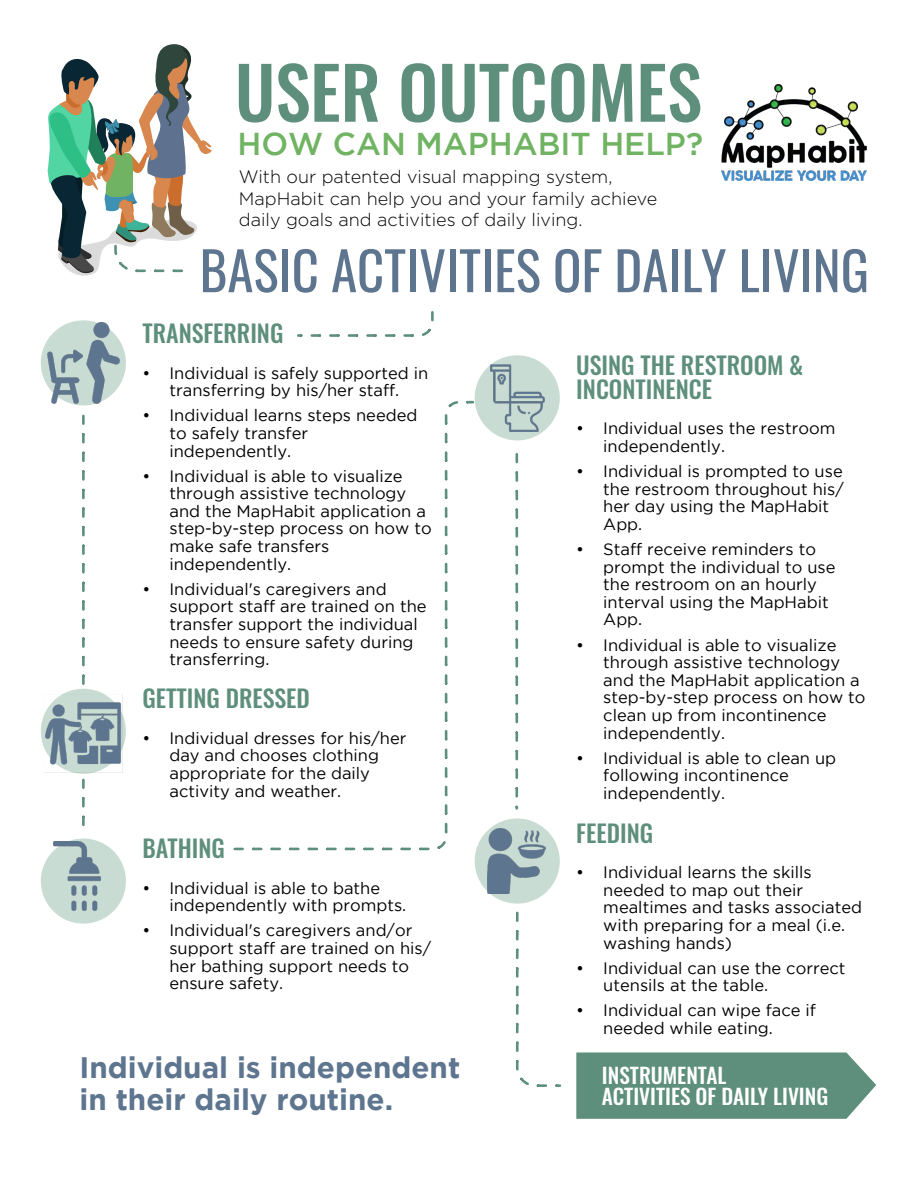
<style>
.page{position:relative;width:918px;height:1188px;background:#fff}
.page>*{position:absolute;margin:0;border:0;box-sizing:border-box;transform-origin:0 0}
.t1{font:500 71.4px "Oswald";color:#5e8f7c}
.t2{font:52.95px "Oswald";color:#5e758f}
.t3{font:500 31.5px "Gotham";color:#70b362}
.t4{font:700 29.55px/31.5px "Gotham";color:#5e758f}
.t5{font:500 24px/24px "Oswald";color:#5e8f7c}
.t6{font:500 21.3px/21.3px "Oswald";color:#fff}
.t7{font:300 18px/21.6px "Gotham";color:#000}
.t8{font:16.5px/17.5px "Gotham";color:#000}
</style>
<div class="page">
<img style="left:721px;top:84px;width:145px;height:97px">
<div style="left:41px;top:320px;width:85px;height:85px;background:#c9dcd4;border-radius:50%"></div>
<img style="left:47px;top:323px;width:72px;height:80px">
<div style="left:41px;top:689px;width:85px;height:85px;background:#c9dcd4;border-radius:50%"></div>
<img style="left:44px;top:694px;width:79px;height:79px">
<div style="left:41px;top:839px;width:85px;height:85px;background:#c9dcd4;border-radius:50%"></div>
<img style="left:54px;top:842px;width:47px;height:68px">
<div style="left:475px;top:818px;width:85px;height:86px;background:#c9dcd4;border-radius:50%"></div>
<img style="left:488px;top:829px;width:58px;height:65px">
<svg style="left:515px;top:911px;width:47px;height:176px"></svg>
<div style="left:475px;top:355px;width:85px;height:85px;background:#c9dcd4;border-radius:50%"></div>
<img style="left:490px;top:364px;width:54px;height:67px">
<svg style="left:47px;top:44px;width:165px;height:232px"></svg>
<svg style="left:297px;top:311px;width:137px;height:26px"></svg>
<svg style="left:82px;top:416px;width:3px;height:273px"></svg>
<svg style="left:82px;top:780px;width:3px;height:47px"></svg>
<svg style="left:515px;top:454px;width:3px;height:354px"></svg>
<svg style="left:233px;top:400px;width:243px;height:452px"></svg>
<svg style="left:576px;top:1052px;width:300px;height:67px;background:#679583"></svg>
<h1 class="t1" style="left:235px;top:37px;width:469px">USER OUTCOMES</h1>
<h1 class="t3" style="left:238px;top:132px;width:467px">HOW CAN MAPHABIT HELP?</h1>
<p class="t7" style="left:239px;top:167px;width:420px">With our patented visual mapping system,<br>MapHabit can help you and your family achieve daily goals and activities of daily living.</p>
<h2 class="t2" style="left:200px;top:229px;width:671px">BASIC ACTIVITIES OF DAILY LIVING</h2>
<h3 class="t5" style="left:142px;top:320px;width:143px">TRANSFERRING</h3>
<p class="t8" style="left:142px;top:365px;width:287px;text-align:center">• Individual is safely supported in transferring by his/her staff.</p>
<p class="t8" style="left:169px;top:408px;width:250px;text-indent:-27px">• Individual learns steps needed to safely transfer independently.</p>
<p class="t8" style="left:169px;top:468px;width:264px;text-indent:-27px">• Individual is able to visualize through assistive technology and the MapHabit application a step-by-step process on how to make safe transfers independently.</p>
<p class="t8" style="left:169px;top:581px;width:259px;text-indent:-27px">• Individual's caregivers and support staff are trained on the transfer support the individual needs to ensure safety during transferring.</p>
<h3 class="t5" style="left:142px;top:685px;width:169px">GETTING DRESSED</h3>
<p class="t8" style="left:169px;top:730px;width:239px;text-indent:-27px">• Individual dresses for his/her day and chooses clothing appropriate for the daily activity and weather.</p>
<h3 class="t5" style="left:142px;top:835px;width:84px">BATHING</h3>
<p class="t8" style="left:169px;top:880px;width:238px;text-indent:-27px">• Individual is able to bathe independently with prompts.</p>
<p class="t8" style="left:169px;top:923px;width:263px;text-indent:-27px">• Individual's caregivers and/or support staff are trained on his/ her bathing support needs to ensure safety.</p>
<h3 class="t5" style="left:576px;top:352px;width:229px">USING THE RESTROOM &amp;<br>INCONTINENCE</h3>
<p class="t8" style="left:603px;top:421px;width:234px;text-indent:-27px">• Individual uses the restroom independently.</p>
<p class="t8" style="left:603px;top:464px;width:242px;text-indent:-27px">• Individual is prompted to use the restroom throughout his/ her day using the MapHabit<br>App.</p>
<p class="t8" style="left:603px;top:542px;width:234px;text-indent:-27px">• Staff receive reminders to prompt the individual to use the restroom on an hourly interval using the MapHabit<br>App.</p>
<p class="t8" style="left:603px;top:637px;width:264px;text-indent:-27px">• Individual is able to visualize through assistive technology and the MapHabit application a step-by-step process on how to clean up from incontinence independently.</p>
<p class="t8" style="left:603px;top:750px;width:234px;text-indent:-27px">• Individual is able to clean up following incontinence independently.</p>
<h3 class="t5" style="left:576px;top:820px;width:78px">FEEDING</h3>
<p class="t8" style="left:603px;top:865px;width:260px;text-indent:-27px">• Individual learns the skills needed to map out their mealtimes and tasks associated with preparing for a meal (i.e. washing hands)</p>
<p class="t8" style="left:603px;top:960px;width:244px;text-indent:-27px">• Individual can use the correct utensils at the table.</p>
<p class="t8" style="left:603px;top:1003px;width:214px;text-indent:-27px">• Individual can wipe face if needed while eating.</p>
<h3 class="t4" style="left:79px;top:1054px;width:382px">Individual is independent in their daily routine.</h3>
<p class="t6" style="left:602px;top:1063px;width:228px">INSTRUMENTAL<br>ACTIVITIES OF DAILY LIVING</p>
</div>
